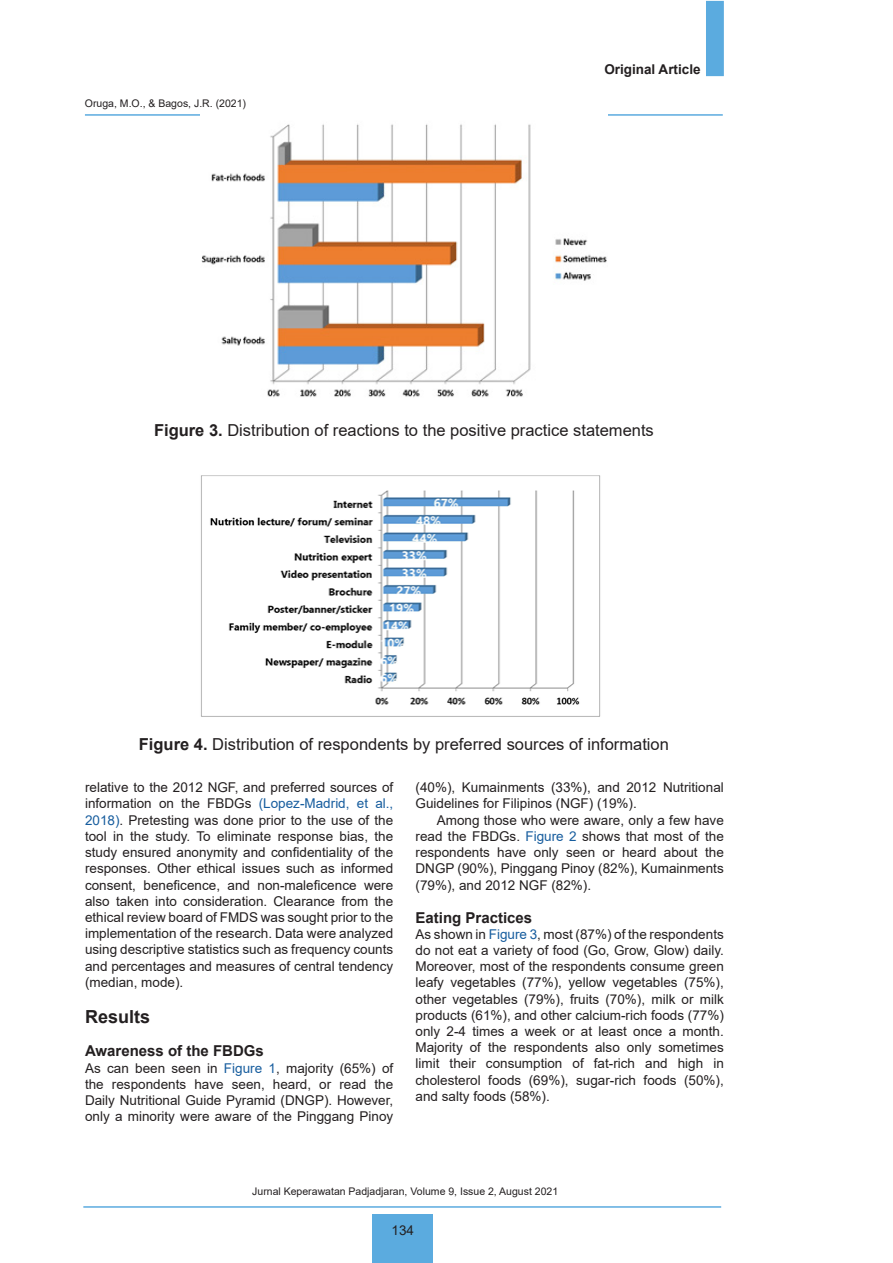
<style>
.page{position:relative;width:893px;height:1263px;background:#fff}
.page>*{position:absolute;margin:0;border:0;box-sizing:border-box;transform-origin:0 0}
.Heading_1{font:700 18px "Arial";color:#231f20}
.judul_tabel{font:16.5px "Arial";color:#231f20}
.Heading_2_-_Awal{font:700 15px "Arial";color:#231f20}
.Heading_2{font:700 15px "Arial";color:#231f20}
.Paragraf_Awal{font:13.5px/16.2px "Arial";color:#231f20;text-align:justify}
.Paragraf_Lanjutan{font:13.5px/16.2px "Arial";color:#231f20;text-align:justify}
.t1{font:700 13.5px "Arial";color:#231f20}
.Header_-_Author{font:10.5px "Arial";color:#231f20}
.s1{font-weight:700}
.s2{color:#175d9e}
</style>
<div class="page">
<div style="left:372px;top:1214px;width:61px;height:49px;background:#5babdf"></div>
<hr style="left:83px;top:1206px;width:638px;height:2px;background:#5babdf">
<div style="left:706px;top:1px;width:18px;height:75px;background:#5babdf;border:2px solid #5babdf"></div>
<hr style="left:85px;top:114px;width:638px;height:2px;background:#5babdf">
<img style="left:200px;top:114px;width:408px;height:283px">
<img style="left:201px;top:475px;width:400px;height:242px">
<p class="Header_-_Author" style="left:85px;top:96px;width:163px">Oruga, M.O., &amp; Bagos, J.R. (2021)</p>
<p class="t1" style="left:604px;top:59px;width:98px">Original Article</p>
<p class="judul_tabel" style="left:154px;top:419px;width:501px"><span class="s1">Figure 3.</span> Distribution of reactions to the positive practice statements</p>
<p class="judul_tabel" style="left:139px;top:732px;width:532px"><span class="s1">Figure 4.</span> Distribution of respondents by preferred sources of information</p>
<p class="Paragraf_Awal" style="left:85px;top:779px;width:310px">relative to the 2012 NGF, and preferred sources of information on the FBDGs <span class="s2">(Lopez-Madrid, et al., 2018)</span>. Pretesting was done prior to the use of the tool in the study. To eliminate response bias, the study ensured anonymity and confidentiality of the responses. Other ethical issues such as informed consent, beneficence, and non-maleficence were also taken into consideration. Clearance from the ethical review board of FMDS was sought prior to the implementation of the research. Data were analyzed using descriptive statistics such as frequency counts and percentages and measures of central tendency (median, mode).</p>
<p class="Heading_1" style="left:85px;top:1004px;width:67px">Results</p>
<p class="Heading_2_-_Awal" style="left:85px;top:1040px;width:180px">Awareness of the FBDGs</p>
<p class="Paragraf_Awal" style="left:85px;top:1059px;width:310px">As can been seen in <span class="s2">Figure 1</span>, majority (65%) of the respondents have seen, heard, or read the Daily Nutritional Guide Pyramid (DNGP). However, only a minority were aware of the Pinggang Pinoy</p>
<p class="Paragraf_Awal" style="left:416px;top:779px;width:310px">(40%), Kumainments (33%), and 2012 Nutritional<br>Guidelines for Filipinos (NGF) (19%).</p>
<p class="Paragraf_Lanjutan" style="left:416px;top:812px;width:310px;text-indent:21px">Among those who were aware, only a few have read the FBDGs. <span class="s2">Figure 2</span> shows that most of the respondents have only seen or heard about the DNGP (90%), Pinggang Pinoy (82%), Kumainments (79%), and 2012 NGF (82%).</p>
<p class="Heading_2" style="left:416px;top:907px;width:118px">Eating Practices</p>
<p class="Paragraf_Awal" style="left:416px;top:926px;width:310px">As shown in <span class="s2">Figure 3</span>, most (87%) of the respondents do not eat a variety of food (Go, Grow, Glow) daily.<br>Moreover, most of the respondents consume green leafy vegetables (77%), yellow vegetables (75%), other vegetables (79%), fruits (70%), milk or milk products (61%), and other calcium-rich foods (77%) only 2-4 times a week or at least once a month.<br>Majority of the respondents also only sometimes limit their consumption of fat-rich and high in cholesterol foods (69%), sugar-rich foods (50%), and salty foods (58%).</p>
<p class="Header_-_Author" style="left:252px;top:1184px;width:307px">Jurnal Keperawatan Padjadjaran, Volume 9, Issue 2, August 2021</p>
<p class="Paragraf_Awal" style="left:392px;top:1222px;width:24px">134</p>
</div>
